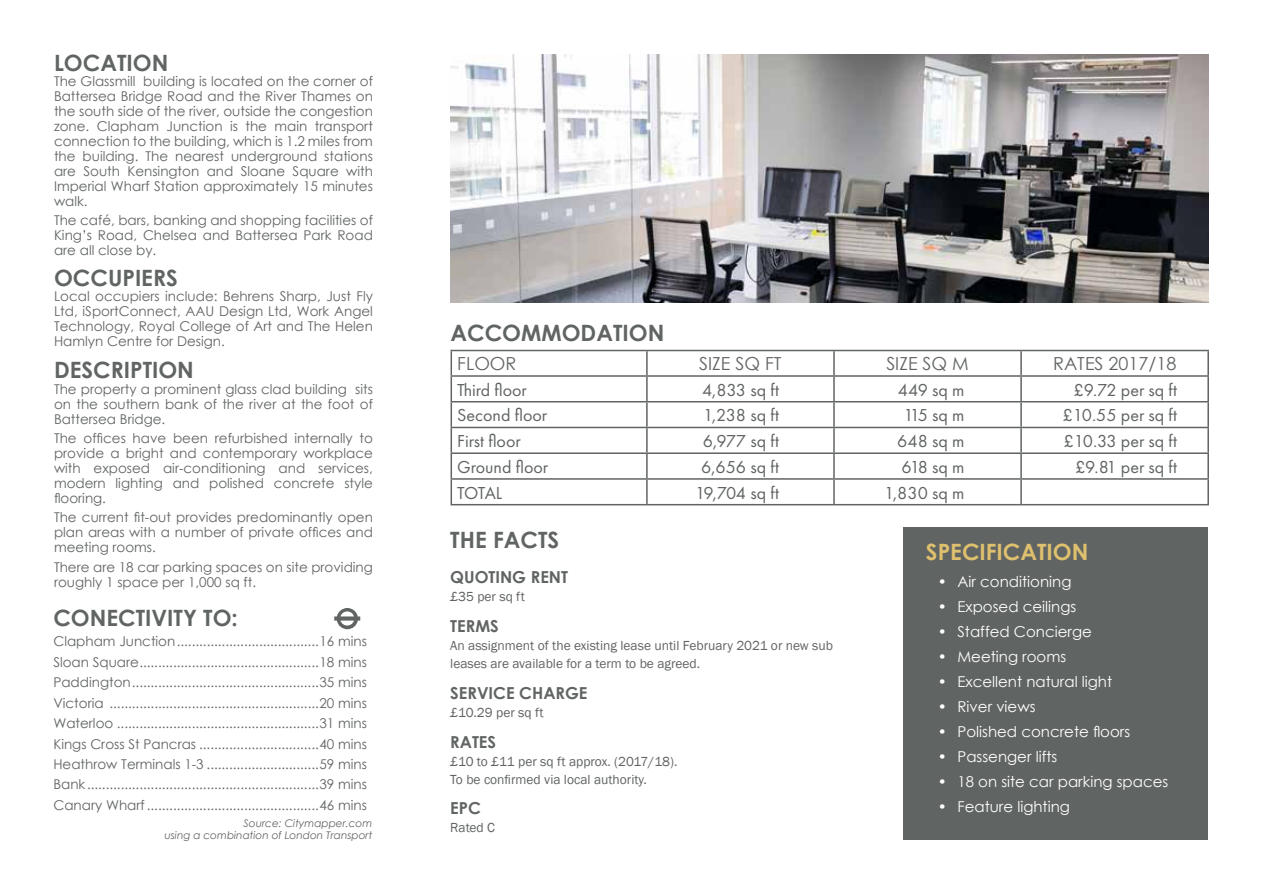
<style>
.page{position:relative;width:1263px;height:893px;background:#fff}
.page>*{position:absolute;margin:0;border:0;box-sizing:border-box;transform-origin:0 0}
.t1{font:700 22.5px "Century Gothic";color:#606463}
.t2{font:700 22.5px "Century Gothic";color:#dfc06e}
.t3{font:18px "Futura PT";color:#606463}
.t4{font:18px "Century Gothic";color:#606463}
.t5{font:700 16.5px "Century Gothic";color:#606463}
.t6{font:15px "Century Gothic";color:#fff}
.t7{font:13.5px/15px "Century Gothic";color:#606463;text-align:justify}
.t8{font:13.5px/18px "Franklin Gothic";color:#606463}
.t9{font:italic 10.5px/12.6px "Century Gothic";color:#606463;text-align:right}
</style>
<div class="page">
<div style="left:903px;top:527px;width:305px;height:312px;background:#606463"></div>
<svg style="left:334px;top:608px;width:26px;height:21px"></svg>
<hr style="left:450px;top:402px;width:2px;height:25px;background:#606463">
<hr style="left:1020px;top:402px;width:2px;height:25px;background:#606463">
<hr style="left:1207px;top:402px;width:2px;height:25px;background:#606463">
<hr style="left:450px;top:480px;width:2px;height:24px;background:#606463">
<hr style="left:646px;top:480px;width:2px;height:24px;background:#606463">
<hr style="left:833px;top:480px;width:2px;height:24px;background:#606463">
<hr style="left:1020px;top:480px;width:2px;height:24px;background:#606463">
<hr style="left:1207px;top:480px;width:2px;height:24px;background:#606463">
<hr style="left:450px;top:504px;width:197px;height:1px;background:#606463">
<hr style="left:647px;top:504px;width:187px;height:1px;background:#606463">
<hr style="left:834px;top:504px;width:187px;height:1px;background:#606463">
<hr style="left:1021px;top:504px;width:188px;height:1px;background:#606463">
<hr style="left:450px;top:350px;width:197px;height:1px;background:#606463">
<hr style="left:450px;top:351px;width:2px;height:24px;background:#606463">
<hr style="left:647px;top:350px;width:187px;height:1px;background:#606463">
<hr style="left:646px;top:351px;width:2px;height:24px;background:#606463">
<hr style="left:834px;top:350px;width:187px;height:1px;background:#606463">
<hr style="left:833px;top:351px;width:2px;height:24px;background:#606463">
<hr style="left:1021px;top:350px;width:188px;height:1px;background:#606463">
<hr style="left:1020px;top:351px;width:2px;height:24px;background:#606463">
<hr style="left:1207px;top:351px;width:2px;height:24px;background:#606463">
<hr style="left:450px;top:375px;width:197px;height:2px;background:#606463">
<hr style="left:450px;top:377px;width:2px;height:24px;background:#606463">
<hr style="left:647px;top:375px;width:187px;height:2px;background:#606463">
<hr style="left:646px;top:377px;width:2px;height:24px;background:#606463">
<hr style="left:1021px;top:375px;width:188px;height:2px;background:#606463">
<hr style="left:1207px;top:377px;width:2px;height:24px;background:#606463">
<hr style="left:450px;top:401px;width:197px;height:1px;background:#606463">
<hr style="left:1021px;top:401px;width:188px;height:1px;background:#606463">
<hr style="left:450px;top:427px;width:197px;height:1px;background:#606463">
<hr style="left:450px;top:428px;width:2px;height:24px;background:#606463">
<hr style="left:646px;top:428px;width:2px;height:24px;background:#606463">
<hr style="left:834px;top:427px;width:187px;height:1px;background:#606463">
<hr style="left:833px;top:428px;width:2px;height:24px;background:#606463">
<hr style="left:1021px;top:427px;width:188px;height:1px;background:#606463">
<hr style="left:1020px;top:428px;width:2px;height:24px;background:#606463">
<hr style="left:1207px;top:428px;width:2px;height:24px;background:#606463">
<hr style="left:450px;top:452px;width:197px;height:2px;background:#606463">
<hr style="left:450px;top:454px;width:2px;height:24px;background:#606463">
<hr style="left:647px;top:452px;width:187px;height:2px;background:#606463">
<hr style="left:646px;top:454px;width:2px;height:24px;background:#606463">
<hr style="left:834px;top:452px;width:187px;height:2px;background:#606463">
<hr style="left:833px;top:454px;width:2px;height:24px;background:#606463">
<hr style="left:1021px;top:452px;width:188px;height:2px;background:#606463">
<hr style="left:1020px;top:454px;width:2px;height:24px;background:#606463">
<hr style="left:1207px;top:454px;width:2px;height:24px;background:#606463">
<hr style="left:450px;top:478px;width:197px;height:2px;background:#606463">
<hr style="left:647px;top:478px;width:187px;height:2px;background:#606463">
<hr style="left:834px;top:478px;width:187px;height:2px;background:#606463">
<hr style="left:1021px;top:478px;width:188px;height:2px;background:#606463">
<hr style="left:834px;top:375px;width:187px;height:2px;background:#606463">
<hr style="left:833px;top:377px;width:2px;height:24px;background:#606463">
<hr style="left:1020px;top:377px;width:2px;height:24px;background:#606463">
<hr style="left:834px;top:401px;width:187px;height:1px;background:#606463">
<hr style="left:647px;top:401px;width:187px;height:1px;background:#606463">
<hr style="left:646px;top:402px;width:2px;height:25px;background:#606463">
<hr style="left:833px;top:402px;width:2px;height:25px;background:#606463">
<hr style="left:647px;top:427px;width:187px;height:1px;background:#606463">
<img style="left:450px;top:54px;width:759px;height:249px">
<h1 class="t1" style="left:54px;top:46px;width:116px">LOCATION</h1>
<p class="t7" style="left:54px;top:73px;width:320px">The Glassmill building is located on the corner of Battersea Bridge Road and the River Thames on the south side of the river, outside the congestion zone. Clapham Junction is the main transport connection to the building, which is 1.2 miles from the building. The nearest underground stations are South Kensington and Sloane Square with Imperial Wharf Station approximately 15 minutes walk.</p>
<p class="t7" style="left:54px;top:213px;width:320px">The café, bars, banking and shopping facilities of King’s Road, Chelsea and Battersea Park Road are all close by.</p>
<h1 class="t1" style="left:54px;top:261px;width:125px">OCCUPIERS</h1>
<p class="t7" style="left:54px;top:289px;width:320px">Local occupiers include: Behrens Sharp, Just Fly Ltd, iSportConnect, AAU Design Ltd, Work Angel Technology, Royal College of Art and The Helen Hamlyn Centre for Design.</p>
<h1 class="t1" style="left:54px;top:352px;width:141px">DESCRIPTION</h1>
<p class="t7" style="left:54px;top:381px;width:320px">The property a prominent glass clad building sits on the southern bank of the river at the foot of Battersea Bridge.</p>
<p class="t7" style="left:54px;top:430px;width:320px">The offices have been refurbished internally to provide a bright and contemporary workplace with exposed air-conditioning and services, modern lighting and polished concrete style flooring.</p>
<p class="t7" style="left:54px;top:510px;width:320px">The current fit-out provides predominantly open plan areas with a number of private offices and meeting rooms.</p>
<p class="t7" style="left:54px;top:559px;width:320px">There are 18 car parking spaces on site providing roughly 1 space per 1,000 sq ft.</p>
<h1 class="t1" style="left:53px;top:601px;width:186px">CONECTIVITY TO:</h1>
<p class="t7" style="left:53px;top:631px;width:315px;line-height:20.4px">Clapham Junction......................................16 mins Sloan Square................................................18 mins Paddington..................................................35 mins Victoria ........................................................20 mins Waterloo ......................................................31 mins Kings Cross St Pancras ................................40 mins Heathrow Terminals 1-3 ..............................59 mins Bank..............................................................39 mins Canary Wharf..............................................46 mins</p>
<p class="t9" style="left:164px;top:816px;width:209px">Source: Citymapper.com<br>using a combination of London Transport</p>
<h1 class="t1" style="left:450px;top:316px;width:215px">ACCOMMODATION</h1>
<h2 class="t4" style="left:457px;top:351px;width:61px">FLOOR</h2>
<h2 class="t4" style="left:699px;top:351px;width:84px">SIZE SQ FT</h2>
<h2 class="t4" style="left:886px;top:351px;width:84px">SIZE SQ M</h2>
<h2 class="t4" style="left:1053px;top:351px;width:125px">RATES 2017/18</h2>
<h2 class="t3" style="left:457px;top:379px;width:71px">Third floor</h2>
<h2 class="t3" style="left:702px;top:379px;width:78px">4,833 sq ft</h2>
<h2 class="t3" style="left:898px;top:379px;width:68px">449 sq m</h2>
<h2 class="t3" style="left:1073px;top:379px;width:105px">£9.72 per sq ft</h2>
<h2 class="t3" style="left:457px;top:405px;width:91px">Second floor</h2>
<h2 class="t3" style="left:703px;top:405px;width:77px">1,238 sq ft</h2>
<h2 class="t3" style="left:904px;top:405px;width:62px">115 sq m</h2>
<h2 class="t3" style="left:1063px;top:405px;width:116px">£10.55 per sq ft</h2>
<h2 class="t3" style="left:457px;top:431px;width:65px">First floor</h2>
<h2 class="t3" style="left:703px;top:431px;width:78px">6,977 sq ft</h2>
<h2 class="t3" style="left:897px;top:431px;width:69px">648 sq m</h2>
<h2 class="t3" style="left:1063px;top:431px;width:115px">£10.33 per sq ft</h2>
<h2 class="t3" style="left:457px;top:456px;width:92px">Ground floor</h2>
<h2 class="t3" style="left:701px;top:456px;width:79px">6,656 sq ft</h2>
<h2 class="t3" style="left:901px;top:456px;width:64px">618 sq m</h2>
<h2 class="t3" style="left:1075px;top:456px;width:104px">£9.81 per sq ft</h2>
<h2 class="t3" style="left:457px;top:482px;width:47px">TOTAL</h2>
<h2 class="t3" style="left:695px;top:482px;width:85px">19,704 sq ft</h2>
<h2 class="t3" style="left:884px;top:482px;width:82px">1,830 sq m</h2>
<h1 class="t1" style="left:450px;top:523px;width:110px">THE FACTS</h1>
<p class="t5" style="left:450px;top:565px;width:119px">QUOTING RENT</p>
<p class="t8" style="left:450px;top:588px;width:76px">£35 per sq ft</p>
<p class="t5" style="left:450px;top:614px;width:50px">TERMS</p>
<p class="t8" style="left:450px;top:637px;width:384px">An assignment of the existing lease until February 2021 or new sub leases are available for a term to be agreed.</p>
<p class="t5" style="left:450px;top:680px;width:139px">SERVICE CHARGE</p>
<p class="t8" style="left:450px;top:704px;width:95px">£10.29 per sq ft</p>
<p class="t5" style="left:450px;top:729px;width:47px">RATES</p>
<p class="t8" style="left:450px;top:752px;width:229px">£10 to £11 per sq ft approx. (2017/18).<br>To be confirmed via local authority.</p>
<p class="t5" style="left:450px;top:796px;width:32px">EPC</p>
<p class="t8" style="left:450px;top:819px;width:46px">Rated C</p>
<h1 class="t2" style="left:926px;top:535px;width:164px">SPECIFICATION</h1>
<p class="t6" style="left:938px;top:571px;width:135px">• Air conditioning</p>
<p class="t6" style="left:938px;top:596px;width:140px">• Exposed ceilings</p>
<p class="t6" style="left:938px;top:621px;width:155px">• Staffed Concierge</p>
<p class="t6" style="left:938px;top:646px;width:130px">• Meeting rooms</p>
<p class="t6" style="left:938px;top:671px;width:176px">• Excellent natural light</p>
<p class="t6" style="left:938px;top:696px;width:99px">• River views</p>
<p class="t6" style="left:938px;top:721px;width:194px">• Polished concrete floors</p>
<p class="t6" style="left:938px;top:746px;width:121px">• Passenger lifts</p>
<p class="t6" style="left:938px;top:771px;width:232px">• 18 on site car parking spaces</p>
<p class="t6" style="left:938px;top:796px;width:133px">• Feature lighting</p>
</div>
